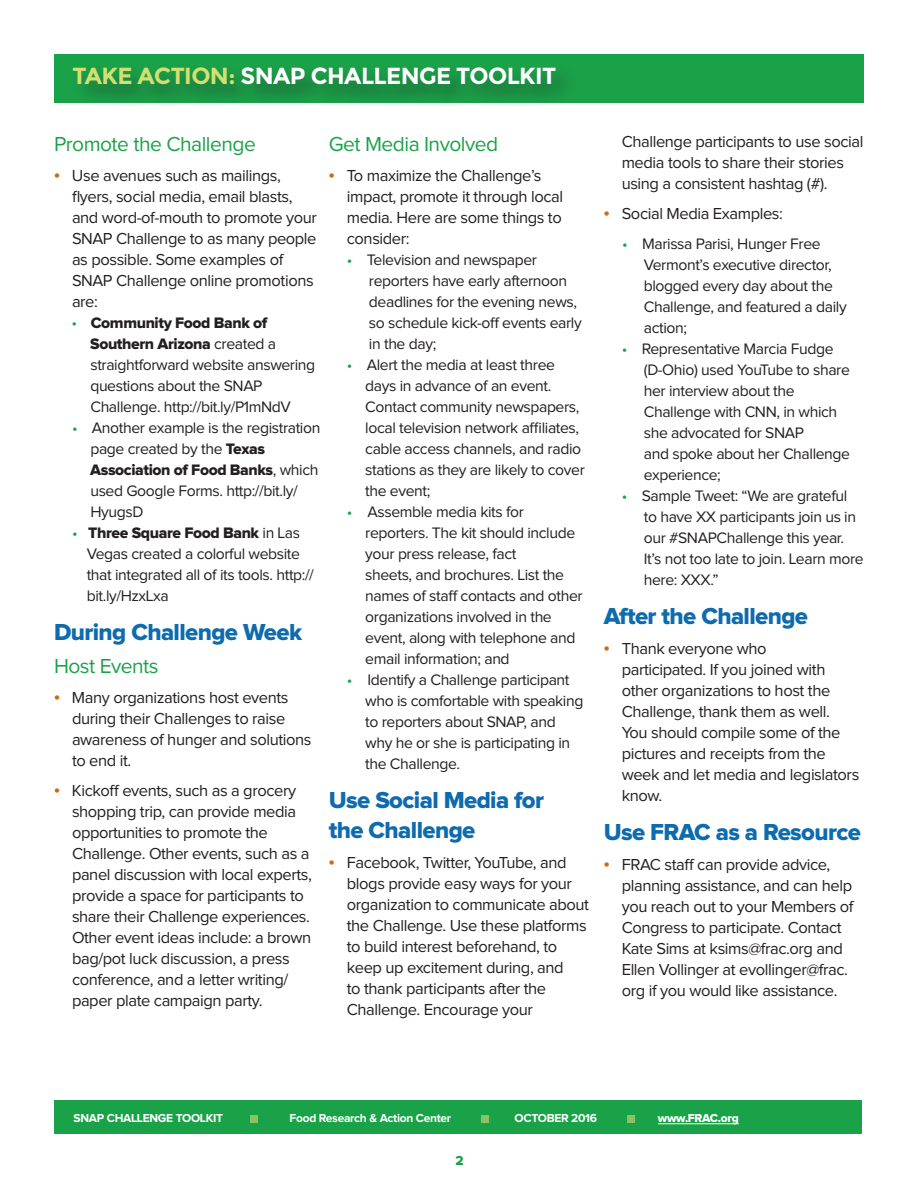
<style>
.page{position:relative;width:918px;height:1188px;background:#fff}
.page>*{position:absolute;margin:0;border:0;box-sizing:border-box;transform-origin:0 0}
.Subhead{font:24px/30px "Proxima Nova Extrabld";letter-spacing:-.025em;color:#0d6bae}
.Bullet_Paragraphs{font:24px "Proxima Nova Extrabld";letter-spacing:-.025em;color:#0d6bae}
.Bullet_Paragraphs-2{font:700 23.25px "Montserrat";letter-spacing:-.025em;color:#fff}
.Subhead-2{font:21px "Proxima Nova";letter-spacing:-.025em;color:#1aa249}
.Bullet_Paragraphs-3{font:16.5px/21px "Proxima Nova";letter-spacing:-.025em;color:#231f20}
.Bullet_Paragraphs-4{font:15.75px/21px "Proxima Nova";letter-spacing:-.025em;color:#231f20}
.t1{font:13.5px "Proxima Nova Extrabld";color:#1aa249}
.t2{font:700 12px "Proxima Nova";letter-spacing:-.025em;color:#fff}
.t3{font:12px "Proxima Nova Extrabld";letter-spacing:-.025em;color:#fff}
.s1{color:#d3e071}
.s2{font-family:"Myriad Pro";font-size:21px;color:#ca6c17}
.s3{font-family:"Myriad Pro";color:#1aa249}
.s4{font-family:"Proxima Nova Extrabld"}
.s5{color:#1aa249}
</style>
<div class="page">
<div style="left:54px;top:54px;width:810px;height:49px;background:#1aa249"></div>
<div style="left:69px;top:63px;width:511px;height:47px;background:#231f20;opacity:.5"></div>
<div style="left:54px;top:1101px;width:807px;height:33px;background:#1aa249"></div>
<hr style="left:658px;top:1124px;width:81px;height:1px;background:#fff">
<div style="left:251px;top:1115px;width:7px;height:8px;background:#8fc162"></div>
<div style="left:481px;top:1115px;width:7px;height:8px;background:#8fc162"></div>
<div style="left:627px;top:1115px;width:7px;height:8px;background:#8fc162"></div>
<p class="Bullet_Paragraphs-2" style="left:72px;top:62px;width:486px"><span class="s1">TAKE ACTION:</span> SNAP CHALLENGE TOOLKIT</p>
<p class="Subhead-2" style="left:54px;top:134px;width:203px">Promote the Challenge</p>
<p class="Bullet_Paragraphs-3" style="left:72px;top:165px;width:247px;text-indent:-18px"><span class="s2">•</span> Use avenues such as mailings, flyers, social media, email blasts, and word-of-mouth to promote your<br>SNAP Challenge to as many people as possible. Some examples of<br>SNAP Challenge online promotions are:</p>
<p class="Bullet_Paragraphs-4" style="left:90px;top:312px;width:227px;text-indent:-18px"><span class="s3">•</span> <span class="s4">Community Food Bank of<br>Southern Arizona</span> created a straightforward website answering questions about the SNAP<br>Challenge. http://bit.ly/P1mNdV</p>
<p class="Bullet_Paragraphs-4" style="left:90px;top:417px;width:232px;text-indent:-18px"><span class="s5">•</span> Another example is the registration page created by the <span class="s4">Texas<br>Association of Food Banks</span>, which used Google Forms. http://bit.ly/<br>HyugsD</p>
<p class="Bullet_Paragraphs-4" style="left:87px;top:522px;width:229px;text-indent:-15px"><span class="s5">•</span> <span class="s4">Three Square Food Bank</span> in Las<br>Vegas created a colorful website that integrated all of its tools. http:// bit.ly/HzxLxa</p>
<p class="Subhead" style="left:54px;top:618px;width:250px">During Challenge Week</p>
<p class="Subhead-2" style="left:54px;top:656px;width:106px">Host Events</p>
<p class="Bullet_Paragraphs-3" style="left:72px;top:687px;width:241px;text-indent:-18px"><span class="s2">•</span> Many organizations host events during their Challenges to raise awareness of hunger and solutions to end it.</p>
<p class="Bullet_Paragraphs-3" style="left:72px;top:780px;width:242px;text-indent:-18px"><span class="s2">•</span> Kickoff events, such as a grocery shopping trip, can provide media opportunities to promote the Challenge. Other events, such as a panel discussion with local experts, provide a space for participants to share their Challenge experiences.<br>Other event ideas include: a brown bag/pot luck discussion, a press conference, and a letter writing/ paper plate campaign party.</p>
<p class="Subhead-2" style="left:329px;top:134px;width:171px">Get Media Involved</p>
<p class="Bullet_Paragraphs-3" style="left:347px;top:165px;width:218px;text-indent:-18px"><span class="s2">•</span> To maximize the Challenge’s impact, promote it through local media. Here are some things to consider:</p>
<p class="Bullet_Paragraphs-4" style="left:369px;top:249px;width:214px;text-indent:-22px"><span class="s5">•</span> Television and newspaper reporters have early afternoon deadlines for the evening news, so schedule kick-off events early in the day;</p>
<p class="Bullet_Paragraphs-4" style="left:365px;top:354px;width:221px;text-indent:-18px"><span class="s5">•</span> Alert the media at least three days in advance of an event.<br>Contact community newspapers, local television network affiliates, cable access channels, and radio stations as they are likely to cover the event;</p>
<p class="Bullet_Paragraphs-4" style="left:365px;top:501px;width:219px;text-indent:-18px"><span class="s5">•</span> Assemble media kits for reporters. The kit should include your press release, fact<br>sheets, and brochures. List the names of staff contacts and other organizations involved in the event, along with telephone and email information; and</p>
<p class="Bullet_Paragraphs-4" style="left:365px;top:669px;width:220px;text-indent:-18px"><span class="s5">•</span> Identify a Challenge participant who is comfortable with speaking to reporters about SNAP, and why he or she is participating in the Challenge.</p>
<p class="Subhead" style="left:329px;top:786px;width:217px">Use Social Media for the Challenge</p>
<p class="Bullet_Paragraphs-3" style="left:347px;top:852px;width:244px;text-indent:-18px"><span class="s2">•</span> Facebook, Twitter, YouTube, and blogs provide easy ways for your organization to communicate about the Challenge. Use these platforms to build interest beforehand, to keep up excitement during, and<br>to thank participants after the<br>Challenge. Encourage your</p>
<p class="Bullet_Paragraphs-3" style="left:622px;top:132px;width:243px">Challenge participants to use social media tools to share their stories using a consistent hashtag (#).</p>
<p class="Bullet_Paragraphs-3" style="left:604px;top:204px;width:181px"><span class="s2">•</span> Social Media Examples:</p>
<p class="Bullet_Paragraphs-4" style="left:644px;top:234px;width:204px;text-indent:-22px"><span class="s5">•</span> Marissa Parisi, Hunger Free<br>Vermont’s executive director, blogged every day about the<br>Challenge, and featured a daily action;</p>
<p class="Bullet_Paragraphs-4" style="left:644px;top:339px;width:208px;text-indent:-22px"><span class="s5">•</span> Representative Marcia Fudge (D-Ohio) used YouTube to share her interview about the<br>Challenge with CNN, in which she advocated for SNAP<br>and spoke about her Challenge experience;</p>
<p class="Bullet_Paragraphs-4" style="left:644px;top:486px;width:221px;text-indent:-22px"><span class="s5">•</span> Sample Tweet: “We are grateful to have XX participants join us in our #SNAPChallenge this year.<br>It’s not too late to join. Learn more here: XXX.”</p>
<p class="Bullet_Paragraphs" style="left:604px;top:605px;width:206px">After the Challenge</p>
<p class="Bullet_Paragraphs-3" style="left:622px;top:639px;width:239px;text-indent:-18px"><span class="s2">•</span> Thank everyone who<br>participated. If you joined with other organizations to host the<br>Challenge, thank them as well.<br>You should compile some of the pictures and receipts from the week and let media and legislators know.</p>
<p class="Bullet_Paragraphs" style="left:604px;top:821px;width:259px">Use FRAC as a Resource</p>
<p class="Bullet_Paragraphs-3" style="left:622px;top:855px;width:233px;text-indent:-18px"><span class="s2">•</span> FRAC staff can provide advice, planning assistance, and can help you reach out to your Members of Congress to participate. Contact Kate Sims at ksims@frac.org and Ellen Vollinger at evollinger@frac. org if you would like assistance.</p>
<p class="t2" style="left:73px;top:1113px;width:151px">SNAP CHALLENGE TOOLKIT</p>
<p class="t2" style="left:290px;top:1113px;width:163px">Food Research &amp; Action Center</p>
<p class="t2" style="left:515px;top:1113px;width:84px">OCTOBER 2016</p>
<p class="t3" style="left:658px;top:1113px;width:82px">www.FRAC.org</p>
<p class="t1" style="left:456px;top:1154px;width:10px">2</p>
</div>
